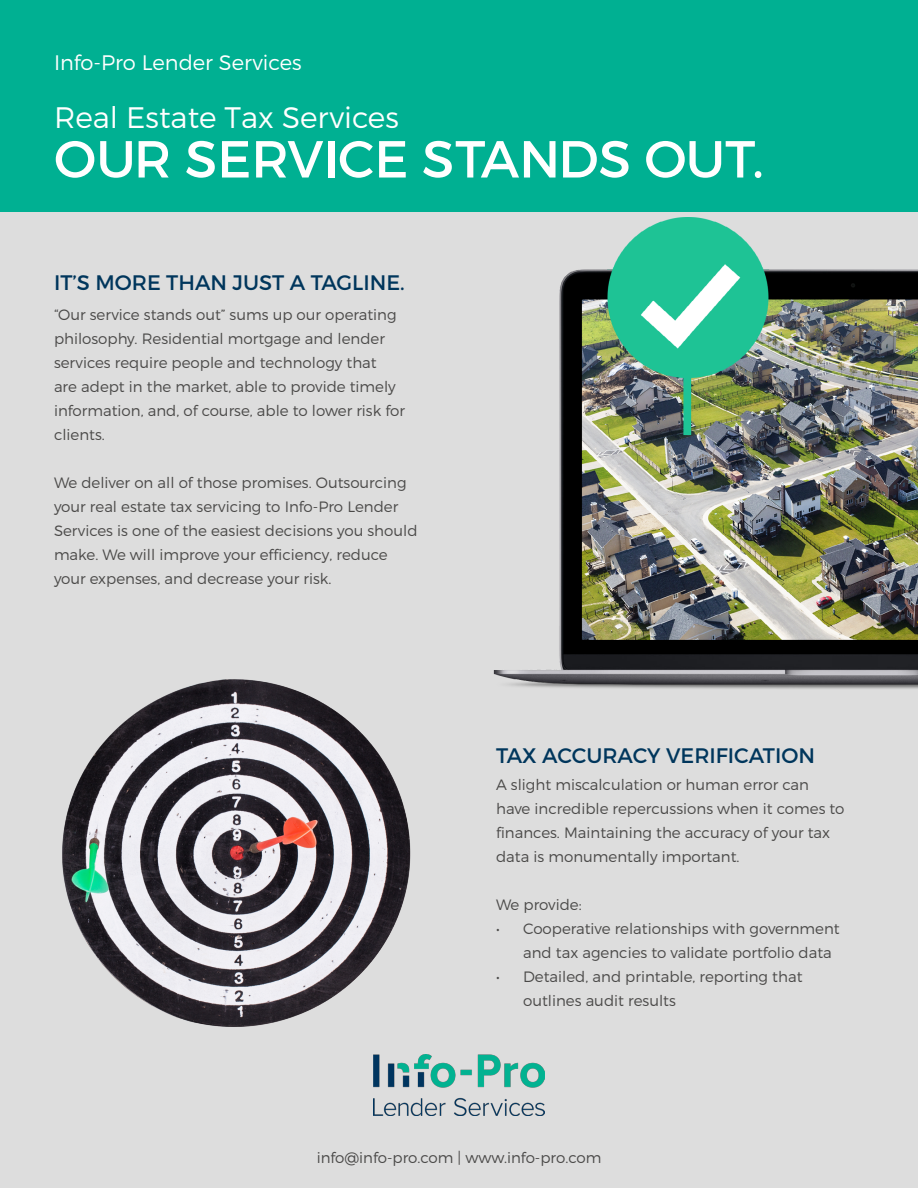
<style>
.page{position:relative;width:918px;height:1188px;background:#ddd}
.page>*{position:absolute;margin:0;border:0;box-sizing:border-box;transform-origin:0 0}
.t1{font:52.05px "Montserrat";color:#fff}
.t2{font:300 29.7px "Montserrat";color:#fff}
.t3{font:21px "Montserrat";color:#00365c}
.t4{font:300 21px "Montserrat";color:#fff}
.t5{font:300 15px/24px "Montserrat";color:#4a4948}
</style>
<div class="page">
<div style="left:0;top:0;width:918px;height:212px;background:#00b092"></div>
<img style="left:62px;top:679px;width:349px;height:348px">
<img style="left:493px;top:217px;width:425px;height:472px">
<img style="left:374px;top:1054px;width:170px;height:61px">
<h3 class="t4" style="left:54px;top:50px;width:249px">Info-Pro Lender Services</h3>
<h2 class="t2" style="left:54px;top:100px;width:346px">Real Estate Tax Services</h2>
<h1 class="t1" style="left:54px;top:127px;width:711px">OUR SERVICE STANDS OUT.</h1>
<h3 class="t3" style="left:54px;top:269px;width:352px">IT’S MORE THAN JUST A TAGLINE.</h3>
<p class="t5" style="left:54px;top:303px;width:353px">“Our service stands out” sums up our operating philosophy. Residential mortgage and lender services require people and technology that<br>are adept in the market, able to provide timely information, and, of course, able to lower risk for clients.</p>
<p class="t5" style="left:54px;top:471px;width:365px">We deliver on all of those promises. Outsourcing your real estate tax servicing to Info-Pro Lender Services is one of the easiest decisions you should make. We will improve your efficiency, reduce your expenses, and decrease your risk.</p>
<h3 class="t3" style="left:496px;top:742px;width:320px">TAX ACCURACY VERIFICATION</h3>
<p class="t5" style="left:496px;top:772px;width:350px">A slight miscalculation or human error can have incredible repercussions when it comes to finances. Maintaining the accuracy of your tax data is monumentally important.</p>
<p class="t5" style="left:496px;top:892px;width:87px">We provide:</p>
<p class="t5" style="left:523px;top:916px;width:318px;text-indent:-27px">• Cooperative relationships with government and tax agencies to validate portfolio data</p>
<p class="t5" style="left:523px;top:964px;width:281px;text-indent:-27px">• Detailed, and printable, reporting that outlines audit results</p>
<p class="t5" style="left:317px;top:1146px;width:286px">info@info-pro.com | www.info-pro.com</p>
</div>
